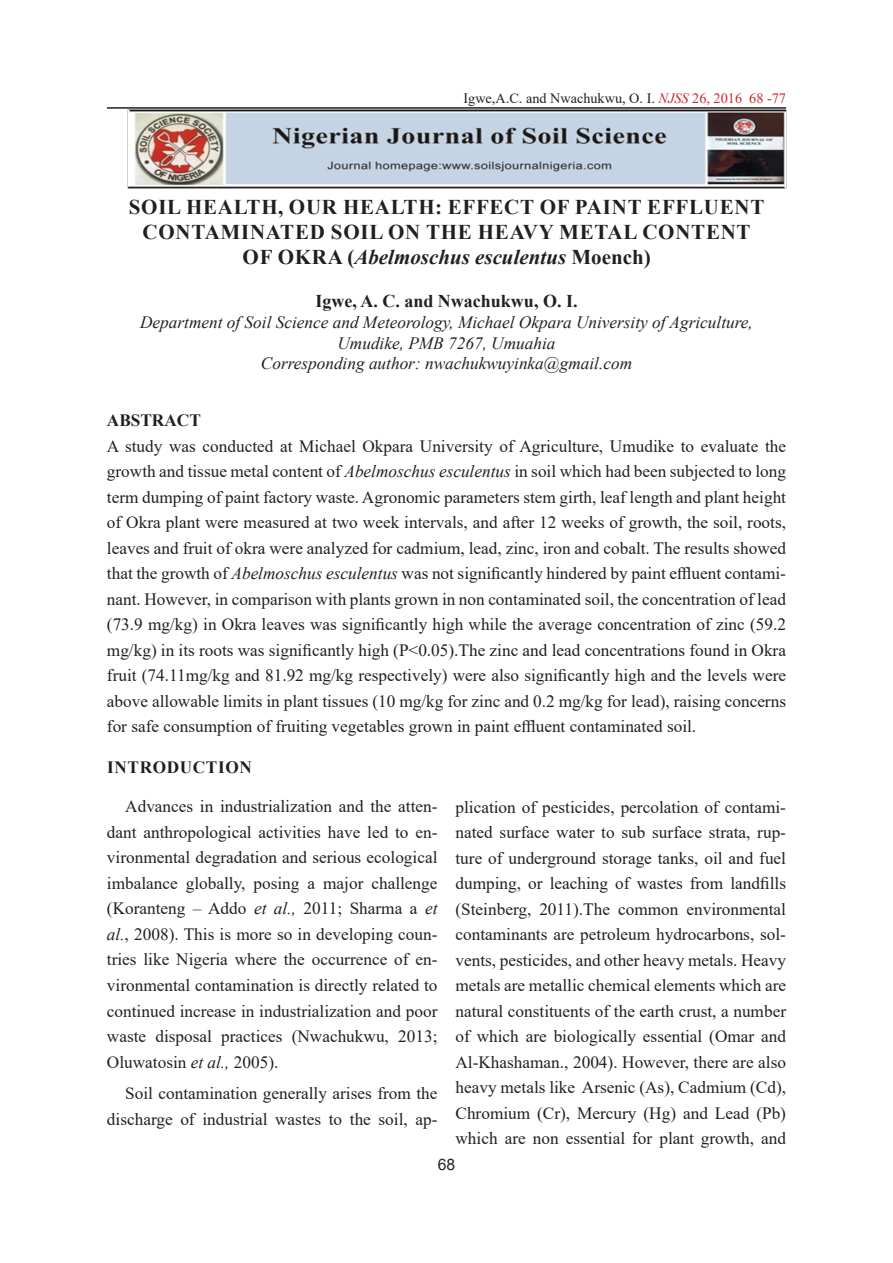
<style>
.page{position:relative;width:893px;height:1263px;background:#fff}
.page>*{position:absolute;margin:0;border:0;box-sizing:border-box;transform-origin:0 0}
.Head1{font:700 21px "Times New Roman";letter-spacing:.035em;color:#231f20}
.Head1-2{font:italic 700 21px "Times New Roman";color:#231f20}
.Head2{font:700 18px "Times New Roman";color:#231f20}
.Body{font:17.25px/25.5px "Times New Roman";color:#231f20;text-align:justify}
.Abstract{font:17.25px/25.5px "Times New Roman";color:#231f20;text-align:justify}
.Head3{font:italic 17.25px/20.7px "Times New Roman";color:#231f20;text-align:center}
.Body_SubHeadings{font:700 17.25px "Times New Roman";letter-spacing:.035em;color:#231f20}
.Abstract-2{font:700 17.25px "Times New Roman";color:#231f20}
.t1{font:15.75px "Arial";color:#231f20}
.Body-2{font:14.25px "Times New Roman";color:#231f20}
.s1{font-style:italic;color:#d1232a}
.s2{color:#d1232a}
.s3{font-style:normal}
.s4{font-style:italic}
</style>
<div class="page">
<hr style="left:107px;top:107px;width:679px;height:2px;background:#231f20">
<img style="left:127px;top:109px;width:659px;height:79px">
<p class="Body-2" style="left:463px;top:88px;width:324px">Igwe,A.C. and Nwachukwu, O. I. <span class="s1">NJSS</span> <span class="s2">26, 2016 68 -77</span></p>
<p class="Head1" style="left:129px;top:191px;width:637px">SOIL HEALTH, OUR HEALTH: EFFECT OF PAINT EFFLUENT</p>
<p class="Head1" style="left:143px;top:217px;width:609px">CONTAMINATED SOIL ON THE HEAVY METAL CONTENT</p>
<p class="Head1-2" style="left:243px;top:242px;width:410px"><span class="s3">OF OKRA (</span>Abelmoschus esculentus <span class="s3">Moench)</span></p>
<p class="Head2" style="left:315px;top:288px;width:264px">Igwe, A. C. and Nwachukwu, O. I.</p>
<p class="Head3" style="left:140px;top:311px;width:614px">Department of Soil Science and Meteorology, Michael Okpara University of Agriculture,<br>Umudike, PMB 7267, Umuahia</p>
<p class="Head3" style="left:261px;top:353px;width:373px">Corresponding author: nwachukwuyinka@gmail.com</p>
<p class="Abstract-2" style="left:107px;top:408px;width:95px">ABSTRACT</p>
<p class="Abstract" style="left:107px;top:433px;width:681px">A study was conducted at Michael Okpara University of Agriculture, Umudike to evaluate the growth and tissue metal content of <span class="s4">Abelmoschus esculentus</span> in soil which had been subjected to long term dumping of paint factory waste. Agronomic parameters stem girth, leaf length and plant height of Okra plant were measured at two week intervals, and after 12 weeks of growth, the soil, roots, leaves and fruit of okra were analyzed for cadmium, lead, zinc, iron and cobalt. The results showed that the growth of <span class="s4">Abelmoschus esculentus</span> was not significantly hindered by paint effluent contami&shy;nant. However, in comparison with plants grown in non contaminated soil, the concentration of lead (73.9 mg/kg) in Okra leaves was significantly high while the average concentration of zinc (59.2 mg/kg) in its roots was significantly high (P&lt;0.05).The zinc and lead concentrations found in Okra fruit (74.11mg/kg and 81.92 mg/kg respectively) were also significantly high and the levels were above allowable limits in plant tissues (10 mg/kg for zinc and 0.2 mg/kg for lead), raising concerns for safe consumption of fruiting vegetables grown in paint effluent contaminated soil.</p>
<p class="Body_SubHeadings" style="left:107px;top:755px;width:146px">INTRODUCTION</p>
<p class="Body" style="left:107px;top:793px;width:332px;text-indent:18px">Advances in industrialization and the atten&shy;dant anthropological activities have led to en&shy;vironmental degradation and serious ecological imbalance globally, posing a major challenge (Koranteng – Addo <span class="s4">et al.,</span> 2011; Sharma a <span class="s4">et al.</span>, 2008). This is more so in developing coun&shy;tries like Nigeria where the occurrence of en&shy;vironmental contamination is directly related to continued increase in industrialization and poor waste disposal practices (Nwachukwu, 2013; Oluwatosin <span class="s4">et al.,</span> 2005).</p>
<p class="Body" style="left:107px;top:1080px;width:332px;text-align:right">Soil contamination generally arises from the discharge of industrial wastes to the soil, ap-</p>
<p class="Body" style="left:455px;top:794px;width:332px">plication of pesticides, percolation of contami&shy;nated surface water to sub surface strata, rup&shy;ture of underground storage tanks, oil and fuel dumping, or leaching of wastes from landfills (Steinberg, 2011).The common environmental contaminants are petroleum hydrocarbons, sol&shy;vents, pesticides, and other heavy metals. Heavy metals are metallic chemical elements which are natural constituents of the earth crust, a number of which are biologically essential (Omar and Al-Khashaman., 2004). However, there are also heavy metals like Arsenic (As), Cadmium (Cd), Chromium (Cr), Mercury (Hg) and Lead (Pb) which are non essential for plant growth, and</p>
<p class="t1" style="left:438px;top:1154px;width:19px">68</p>
</div>
